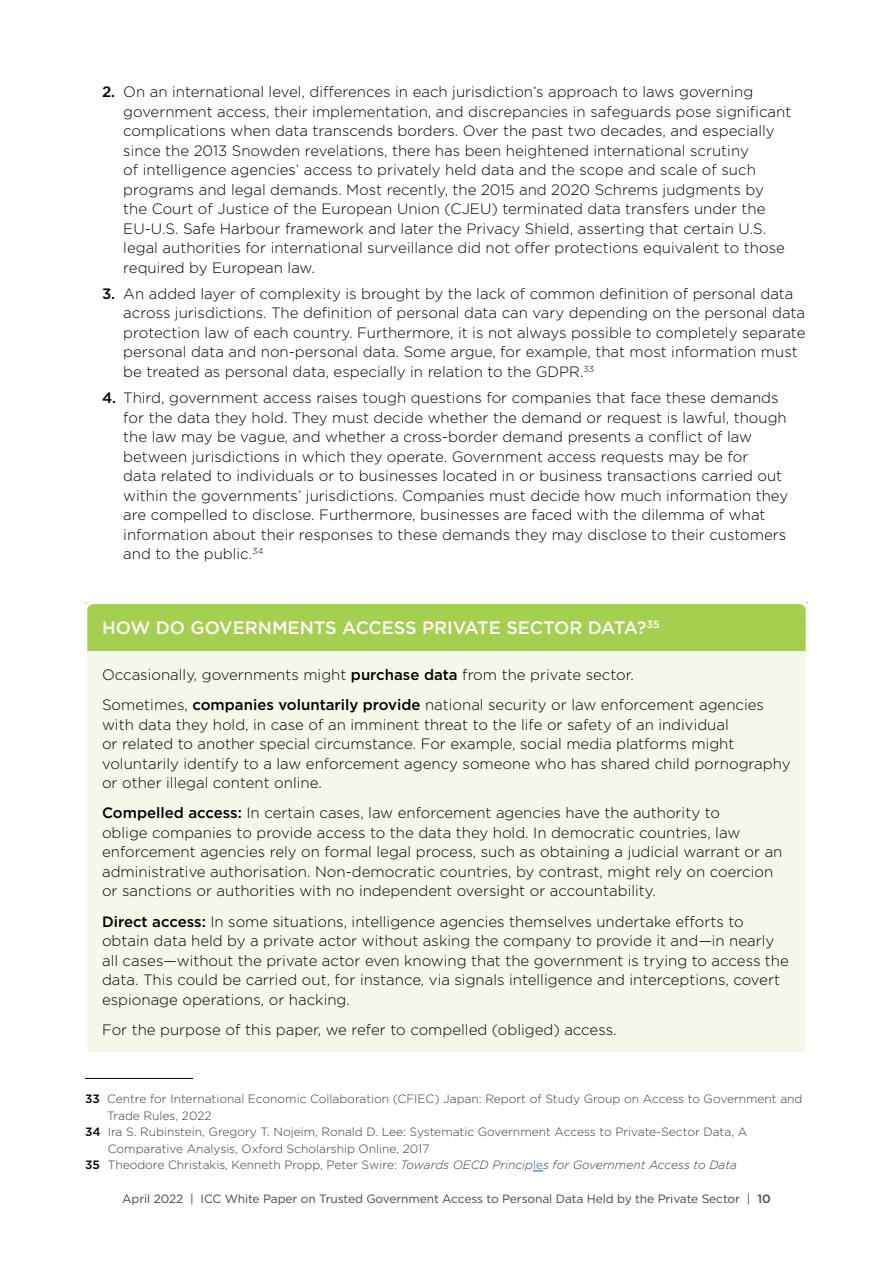
<style>
.page{position:relative;width:893px;height:1263px;background:#fff}
.page>*{position:absolute;margin:0;border:0;box-sizing:border-box;transform-origin:0 0}
.t1{font:500 18px "Gotham";color:#fff}
.t2{font:300 15px/19.5px "Gotham";color:#000}
.t3{font:300 12px "Gotham";color:#363a3c}
.t4{font:italic 300 12px "Gotham";color:#363a3c}
.t5{font:12px "Gotham";letter-spacing:-.01em;color:#444648}
.s1{font-weight:500}
.s2{font-weight:500;color:#000}
.s3{font-weight:500;font-style:normal;color:#000}
.s4{font-style:normal}
.s5{font-style:normal;color:#0064a8}
</style>
<div class="page">
<hr style="left:85px;top:1078px;width:108px;height:1px;background:#000">
<svg style="left:85px;top:602px;width:723px;height:450px;background:#eaf3da"></svg>
<p class="t2" style="left:123px;top:82px;width:670px;text-indent:-21px"><span class="s1">2.</span> On an international level, differences in each jurisdiction’s approach to laws governing government access, their implementation, and discrepancies in safeguards pose significant complications when data transcends borders. Over the past two decades, and especially since the 2013 Snowden revelations, there has been heightened international scrutiny<br>of intelligence agencies’ access to privately held data and the scope and scale of such programs and legal demands. Most recently, the 2015 and 2020 Schrems judgments by the Court of Justice of the European Union (CJEU) terminated data transfers under the EU-U.S. Safe Harbour framework and later the Privacy Shield, asserting that certain U.S. legal authorities for international surveillance did not offer protections equivalent to those required by European law.</p>
<p class="t2" style="left:123px;top:283px;width:684px;text-indent:-21px"><span class="s1">3.</span> An added layer of complexity is brought by the lack of common definition of personal data across jurisdictions. The definition of personal data can vary depending on the personal data protection law of each country. Furthermore, it is not always possible to completely separate personal data and non-personal data. Some argue, for example, that most information must be treated as personal data, especially in relation to the GDPR.<sup>33</sup></p>
<p class="t2" style="left:123px;top:388px;width:666px;text-indent:-21px"><span class="s1">4.</span> Third, government access raises tough questions for companies that face these demands for the data they hold. They must decide whether the demand or request is lawful, though the law may be vague, and whether a cross-border demand presents a conflict of law between jurisdictions in which they operate. Government access requests may be for<br>data related to individuals or to businesses located in or business transactions carried out within the governments’ jurisdictions. Companies must decide how much information they are compelled to disclose. Furthermore, businesses are faced with the dilemma of what information about their responses to these demands they may disclose to their customers and to the public.<sup>34</sup></p>
<p class="t1" style="left:102px;top:616px;width:559px">HOW DO GOVERNMENTS ACCESS PRIVATE SECTOR DATA?<sup>35</sup></p>
<p class="t2" style="left:102px;top:659px;width:663px;line-height:30.2px">Occasionally, governments might <span class="s1">purchase data</span> from the private sector.<br>Sometimes, <span class="s1">companies voluntarily provide</span> national security or law enforcement agencies</p>
<p class="t2" style="left:102px;top:714px;width:690px">with data they hold, in case of an imminent threat to the life or safety of an individual<br>or related to another special circumstance. For example, social media platforms might voluntarily identify to a law enforcement agency someone who has shared child pornography or other illegal content online.</p>
<p class="t2" style="left:102px;top:803px;width:682px"><span class="s1">Compelled access:</span> In certain cases, law enforcement agencies have the authority to<br>oblige companies to provide access to the data they hold. In democratic countries, law enforcement agencies rely on formal legal process, such as obtaining a judicial warrant or an administrative authorisation. Non-democratic countries, by contrast, might rely on coercion or sanctions or authorities with no independent oversight or accountability.</p>
<p class="t2" style="left:102px;top:911px;width:688px"><span class="s1">Direct access:</span> In some situations, intelligence agencies themselves undertake efforts to obtain data held by a private actor without asking the company to provide it and—in nearly all cases—without the private actor even knowing that the government is trying to access the data. This could be carried out, for instance, via signals intelligence and interceptions, covert espionage operations, or hacking.</p>
<p class="t2" style="left:102px;top:1019px;width:516px">For the purpose of this paper, we refer to compelled (obliged) access.</p>
<p class="t3" style="left:85px;top:1091px;width:719px"><span class="s2">33</span> Centre for International Economic Collaboration (CFIEC) Japan: Report of Study Group on Access to Government and</p>
<p class="t3" style="left:107px;top:1108px;width:106px">Trade Rules, 2022</p>
<p class="t3" style="left:85px;top:1124px;width:664px"><span class="s2">34</span> Ira S. Rubinstein, Gregory T. Nojeim, Ronald D. Lee: Systematic Government Access to Private-Sector Data, A</p>
<p class="t3" style="left:108px;top:1141px;width:323px">Comparative Analysis, Oxford Scholarship Online, 2017</p>
<p class="t4" style="left:85px;top:1157px;width:653px"><span class="s3">35</span> <span class="s4">Theodore Christakis, Kenneth Propp, Peter Swire:</span> Towards OECD Princip<span class="s5">le</span>s for Government Access to Data</p>
<p class="t5" style="left:122px;top:1191px;width:650px">April 2022 | ICC White Paper on Trusted Government Access to Personal Data Held by the Private Sector | <span class="s1">10</span></p>
</div>
